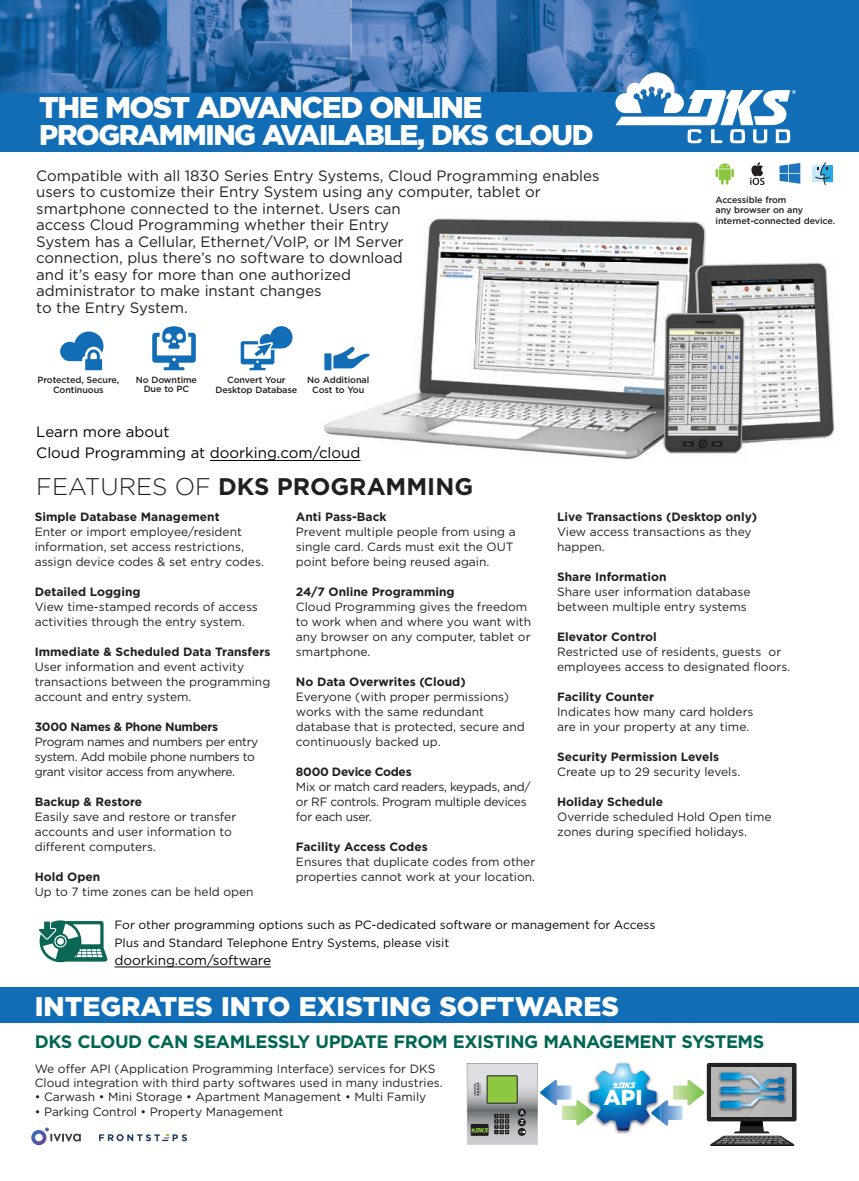
<style>
.page{position:relative;width:859px;height:1181px;background:#fff}
.page>*{position:absolute;margin:0;border:0;box-sizing:border-box;transform-origin:0 0}
.t1{font:900 30px "Gotham";letter-spacing:-.05em;color:#fff}
.t2{font:900 28.5px "Gotham";letter-spacing:-.05em;color:#fff}
.t3{font:900 27px "Gotham";color:#fff}
.t4{font:700 24px "Gotham";color:#231f20}
.t5{font:900 21.75px "Gotham";color:#fff}
.t6{font:700 18px "Gotham";letter-spacing:-.025em;color:#006654}
.t7{font:15px/16.5px "Gotham";color:#231f20}
.t8{font:15px/21px "Gotham";color:#040503}
.t9{font:13.5px "Gotham";color:#040503}
.t10{font:12px/15px "Gotham";color:#231f20}
.t11{font:700 12px "Gotham";color:#231f20}
.t12{font:12px/15px "Gotham";letter-spacing:-.025em;color:#231f20}
.t13{font:12px/18px "Gotham";color:#040503}
.t14{font:700 12px "Gotham";letter-spacing:-.025em;color:#231f20}
.t15{font:500 9px/10.5px "Gotham";letter-spacing:-.01em;color:#231f20;text-align:center}
.s1{font-weight:300}
</style>
<div class="page">
<div style="left:0;top:987px;width:859px;height:36px;background:#126db7"></div>
<div style="left:0;top:0;width:859px;height:151px;background:#126db7"></div>
<img style="left:0;top:0;width:699px;height:92px">
<img style="left:351px;top:0;width:1px;height:92px">
<img style="left:528px;top:0;width:1px;height:92px">
<svg style="left:467px;top:1063px;width:237px;height:81px"></svg>
<div style="left:707px;top:1062px;width:89px;height:59px;background:#222323;border-radius:2px"></div>
<svg style="left:710px;top:1064px;width:84px;height:81px"></svg>
<img style="left:720px;top:1094px;width:64px;height:14px">
<img style="left:324px;top:218px;width:511px;height:243px">
<svg style="left:812px;top:162px;width:21px;height:22px"></svg>
<svg style="left:715px;top:162px;width:19px;height:22px"></svg>
<svg style="left:779px;top:163px;width:22px;height:21px"></svg>
<svg style="left:750px;top:162px;width:14px;height:22px"></svg>
<svg style="left:60px;top:331px;width:43px;height:39px"></svg>
<svg style="left:152px;top:326px;width:44px;height:44px"></svg>
<svg style="left:241px;top:326px;width:51px;height:44px"></svg>
<svg style="left:324px;top:346px;width:46px;height:24px"></svg>
<svg style="left:615px;top:72px;width:180px;height:71px"></svg>
<svg style="left:39px;top:920px;width:69px;height:42px"></svg>
<hr style="left:115px;top:966px;width:156px;height:1px;background:#040503">
<hr style="left:210px;top:460px;width:150px;height:1px;background:#040503">
<svg style="left:99px;top:1134px;width:88px;height:8px"></svg>
<svg style="left:31px;top:1127px;width:50px;height:18px"></svg>
<h1 class="t1" style="left:39px;top:90px;width:445px">THE MOST ADVANCED ONLINE</h1>
<h2 class="t2" style="left:39px;top:119px;width:556px">PROGRAMMING AVAILABLE, DKS CLOUD</h2>
<p class="t7" style="left:36px;top:167px;width:565px">Compatible with all 1830 Series Entry Systems, Cloud Programming enables users to customize their Entry System using any computer, tablet or smartphone connected to the internet. Users can<br>access Cloud Programming whether their Entry<br>System has a Cellular, Ethernet/VoIP, or IM Server<br>connection, plus there’s no software to download<br>and it’s easy for more than one authorized<br>administrator to make instant changes<br>to the Entry System.</p>
<p class="t15" style="left:38px;top:374px;width:83px">Protected, Secure,<br>Continuous</p>
<p class="t15" style="left:136px;top:375px;width:63px;line-height:9px">No Downtime<br>Due to PC</p>
<p class="t15" style="left:215px;top:374px;width:83px">Convert Your<br>Desktop Database</p>
<p class="t15" style="left:307px;top:374px;width:64px">No Additional<br>Cost to You</p>
<p class="t8" style="left:36px;top:421px;width:326px">Learn more about<br>Cloud Programming at doorking.com/cloud</p>
<h3 class="t4" style="left:36px;top:472px;width:438px"><span class="s1">FEATURES OF</span> DKS PROGRAMMING</h3>
<p class="t15" style="left:715px;top:194px;width:121px;text-align:left">Accessible from<br>any browser on any internet-connected device.</p>
<p class="t11" style="left:35px;top:510px;width:186px">Simple Database Management</p>
<p class="t10" style="left:35px;top:524px;width:231px">Enter or import employee/resident information, set access restrictions, assign device codes &amp; set entry codes.</p>
<p class="t11" style="left:35px;top:585px;width:107px">Detailed Logging</p>
<p class="t10" style="left:35px;top:599px;width:225px">View time-stamped records of access activities through the entry system.</p>
<p class="t11" style="left:35px;top:645px;width:237px">Immediate &amp; Scheduled Data Transfers</p>
<p class="t10" style="left:35px;top:659px;width:237px">User information and event activity transactions between the programming account and entry system.</p>
<p class="t14" style="left:35px;top:720px;width:185px">3000 Names &amp; Phone Numbers</p>
<p class="t12" style="left:35px;top:734px;width:225px">Program names and numbers per entry system. Add mobile phone numbers to grant visitor access from anywhere.</p>
<p class="t11" style="left:35px;top:795px;width:109px">Backup &amp; Restore</p>
<p class="t10" style="left:35px;top:809px;width:203px">Easily save and restore or transfer accounts and user information to different computers.</p>
<p class="t11" style="left:35px;top:870px;width:67px">Hold Open</p>
<p class="t10" style="left:35px;top:884px;width:220px">Up to 7 time zones can be held open</p>
<p class="t11" style="left:296px;top:510px;width:92px">Anti Pass-Back</p>
<p class="t10" style="left:296px;top:524px;width:221px">Prevent multiple people from using a single card. Cards must exit the OUT point before being reused again.</p>
<p class="t11" style="left:296px;top:585px;width:160px">24/7 Online Programming</p>
<p class="t10" style="left:296px;top:599px;width:237px">Cloud Programming gives the freedom to work when and where you want with any browser on any computer, tablet or smartphone.</p>
<p class="t11" style="left:296px;top:675px;width:171px">No Data Overwrites (Cloud)</p>
<p class="t10" style="left:296px;top:689px;width:230px">Everyone (with proper permissions) works with the same redundant database that is protected, secure and continuously backed up.</p>
<p class="t14" style="left:296px;top:765px;width:117px">8000 Device Codes</p>
<p class="t12" style="left:296px;top:779px;width:236px">Mix or match card readers, keypads, and/ or RF controls. Program multiple devices for each user.</p>
<p class="t11" style="left:296px;top:840px;width:133px">Facility Access Codes</p>
<p class="t10" style="left:296px;top:854px;width:241px">Ensures that duplicate codes from other properties cannot work at your location.</p>
<p class="t11" style="left:557px;top:510px;width:202px">Live Transactions (Desktop only)</p>
<p class="t10" style="left:557px;top:524px;width:196px">View access transactions as they happen.</p>
<p class="t11" style="left:557px;top:570px;width:111px">Share Information</p>
<p class="t10" style="left:557px;top:584px;width:195px">Share user information database between multiple entry systems</p>
<p class="t11" style="left:557px;top:630px;width:101px">Elevator Control</p>
<p class="t10" style="left:557px;top:644px;width:235px">Restricted use of residents, guests or employees access to designated floors.</p>
<p class="t11" style="left:557px;top:690px;width:99px">Facility Counter</p>
<p class="t10" style="left:557px;top:704px;width:198px">Indicates how many card holders are in your property at any time.</p>
<p class="t11" style="left:557px;top:750px;width:163px">Security Permission Levels</p>
<p class="t10" style="left:557px;top:764px;width:185px">Create up to 29 security levels.</p>
<p class="t11" style="left:557px;top:795px;width:108px">Holiday Schedule</p>
<p class="t10" style="left:557px;top:809px;width:216px">Override scheduled Hold Open time zones during specified holidays.</p>
<p class="t13" style="left:115px;top:915px;width:542px">For other programming options such as PC-dedicated software or management for Access<br>Plus and Standard Telephone Entry Systems, please visit</p>
<p class="t9" style="left:115px;top:952px;width:158px">doorking.com/software</p>
<h3 class="t3" style="left:35px;top:991px;width:586px">INTEGRATES INTO EXISTING SOFTWARES</h3>
<h3 class="t6" style="left:35px;top:1030px;width:731px">DKS CLOUD CAN SEAMLESSLY UPDATE FROM EXISTING MANAGEMENT SYSTEMS</h3>
<p class="t10" style="left:35px;top:1061px;width:409px;line-height:14.2px">We offer API (Application Programming Interface) services for DKS<br>Cloud integration with third party softwares used in many industries.</p>
<p class="t10" style="left:35px;top:1089px;width:393px">• Carwash • Mini Storage • Apartment Management • Multi Family</p>
<p class="t10" style="left:35px;top:1103px;width:250px">• Parking Control • Property Management</p>
<h3 class="t5" style="left:604px;top:1085px;width:40px">API</h3>
</div>
